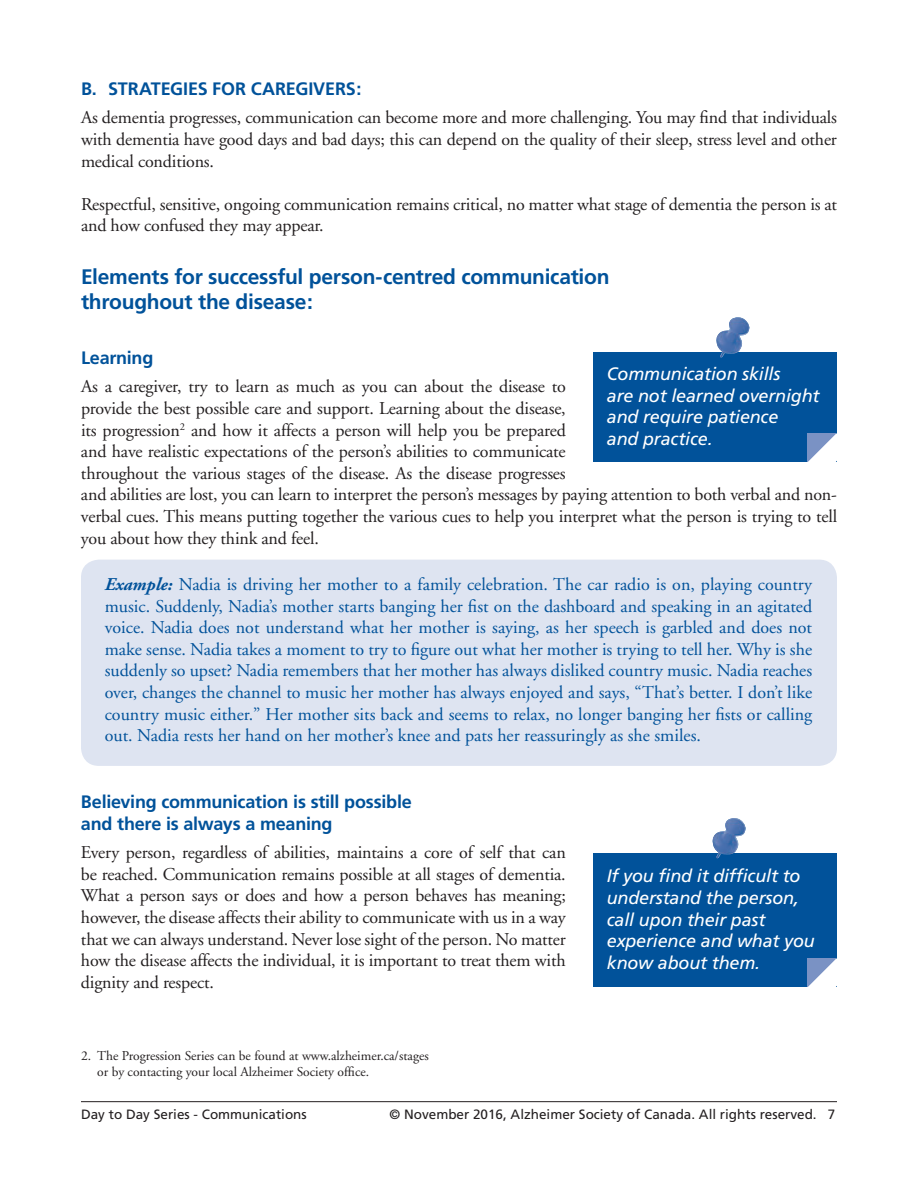
<style>
.page{position:relative;width:918px;height:1188px;background:#fff}
.page>*{position:absolute;margin:0;border:0;box-sizing:border-box;transform-origin:0 0}
.Headline_1{font:700 21px/25.2px "Frutiger";letter-spacing:-.015em;color:#01529a}
.Paragraph_Style_1{font:18px/21.6px "Adobe Garamond";letter-spacing:-.01em;color:#231f20;text-align:justify}
.Text_in_Blue_Tint_bo{font:18px/21.6px "Adobe Garamond";color:#01529a;text-align:justify}
.Call_outs_in_blue_bo{font:italic 18px/21.6px "Frutiger";letter-spacing:-.01em;color:#fff}
.Headline_small{font:700 18px/21.6px "Frutiger";letter-spacing:-.015em;color:#01529a}
.Headline_All_Caps{font:700 18px "Frutiger";letter-spacing:-.01em;color:#01529a}
.Bottom_of_page_Refer{font:13.5px/16.2px "Adobe Garamond";color:#231f20}
.t1{font:13.5px "Frutiger";color:#231f20}
.s1{font-weight:700;font-style:italic}
</style>
<div class="page">
<hr style="left:81px;top:1101px;width:756px;height:1px;background:#231f20">
<div style="left:81px;top:560px;width:756px;height:206px;background:#dee4f1;border-radius:18px"></div>
<div style="left:593px;top:352px;width:243px;height:110px;background:#01529a"></div>
<svg style="left:808px;top:433px;width:29px;height:29px"></svg>
<img style="left:716px;top:317px;width:34px;height:41px">
<div style="left:593px;top:853px;width:243px;height:134px;background:#01529a"></div>
<svg style="left:808px;top:958px;width:29px;height:29px"></svg>
<img style="left:712px;top:818px;width:34px;height:41px">
<p class="Headline_All_Caps" style="left:81px;top:78px;width:282px">B. STRATEGIES FOR CAREGIVERS:</p>
<p class="Paragraph_Style_1" style="left:81px;top:107px;width:757px">As dementia progresses, communication can become more and more challenging. You may find that individuals with dementia have good days and bad days; this can depend on the quality of their sleep, stress level and other medical conditions.</p>
<p class="Paragraph_Style_1" style="left:81px;top:194px;width:758px">Respectful, sensitive, ongoing communication remains critical, no matter what stage of dementia the person is at and how confused they may appear.</p>
<p class="Headline_1" style="left:81px;top:263px;width:530px">Elements for successful person-centred communication throughout the disease:</p>
<p class="Headline_small" style="left:81px;top:347px;width:74px">Learning</p>
<p class="Paragraph_Style_1" style="left:81px;top:376px;width:758px;text-align:left">As a caregiver, try to learn as much as you can about the disease to<br>provide the best possible care and support. Learning about the disease,<br>its progression<sup>2</sup> and how it affects a person will help you be prepared<br>and have realistic expectations of the person’s abilities to communicate<br>throughout the various stages of the disease. As the disease progresses<br>and abilities are lost, you can learn to interpret the person’s messages by paying attention to both verbal and non&shy;verbal cues. This means putting together the various cues to help you interpret what the person is trying to tell you about how they think and feel.</p>
<p class="Call_outs_in_blue_bo" style="left:607px;top:363px;width:214px">Communication skills<br>are not learned overnight and require patience<br>and practice.</p>
<p class="Text_in_Blue_Tint_bo" style="left:105px;top:574px;width:709px"><span class="s1">Example:</span> Nadia is driving her mother to a family celebration. The car radio is on, playing country music. Suddenly, Nadia’s mother starts banging her fist on the dashboard and speaking in an agitated voice. Nadia does not understand what her mother is saying, as her speech is garbled and does not make sense. Nadia takes a moment to try to figure out what her mother is trying to tell her. Why is she suddenly so upset? Nadia remembers that her mother has always disliked country music. Nadia reaches over, changes the channel to music her mother has always enjoyed and says, “That’s better. I don’t like country music either.” Her mother sits back and seems to relax, no longer banging her fists or calling out. Nadia rests her hand on her mother’s knee and pats her reassuringly as she smiles.</p>
<p class="Headline_small" style="left:81px;top:791px;width:332px">Believing communication is still possible and there is always a meaning</p>
<p class="Paragraph_Style_1" style="left:81px;top:842px;width:486px">Every person, regardless of abilities, maintains a core of self that can be reached. Communication remains possible at all stages of dementia.<br>What a person says or does and how a person behaves has meaning; however, the disease affects their ability to communicate with us in a way that we can always understand. Never lose sight of the person. No matter how the disease affects the individual, it is important to treat them with dignity and respect.</p>
<p class="Bottom_of_page_Refer" style="left:97px;top:1048px;width:333px;text-indent:-16px">2. The Progression Series can be found at www.alzheimer.ca/stages or by contacting your local Alzheimer Society office.</p>
<p class="Call_outs_in_blue_bo" style="left:607px;top:865px;width:210px">If you find it difficult to understand the person, call upon their past experience and what you know about them.</p>
<p class="t1" style="left:81px;top:1107px;width:227px">Day to Day Series - Communications</p>
<p class="t1" style="left:390px;top:1107px;width:447px">© November 2016, Alzheimer Society of Canada. All rights reserved. 7</p>
</div>
